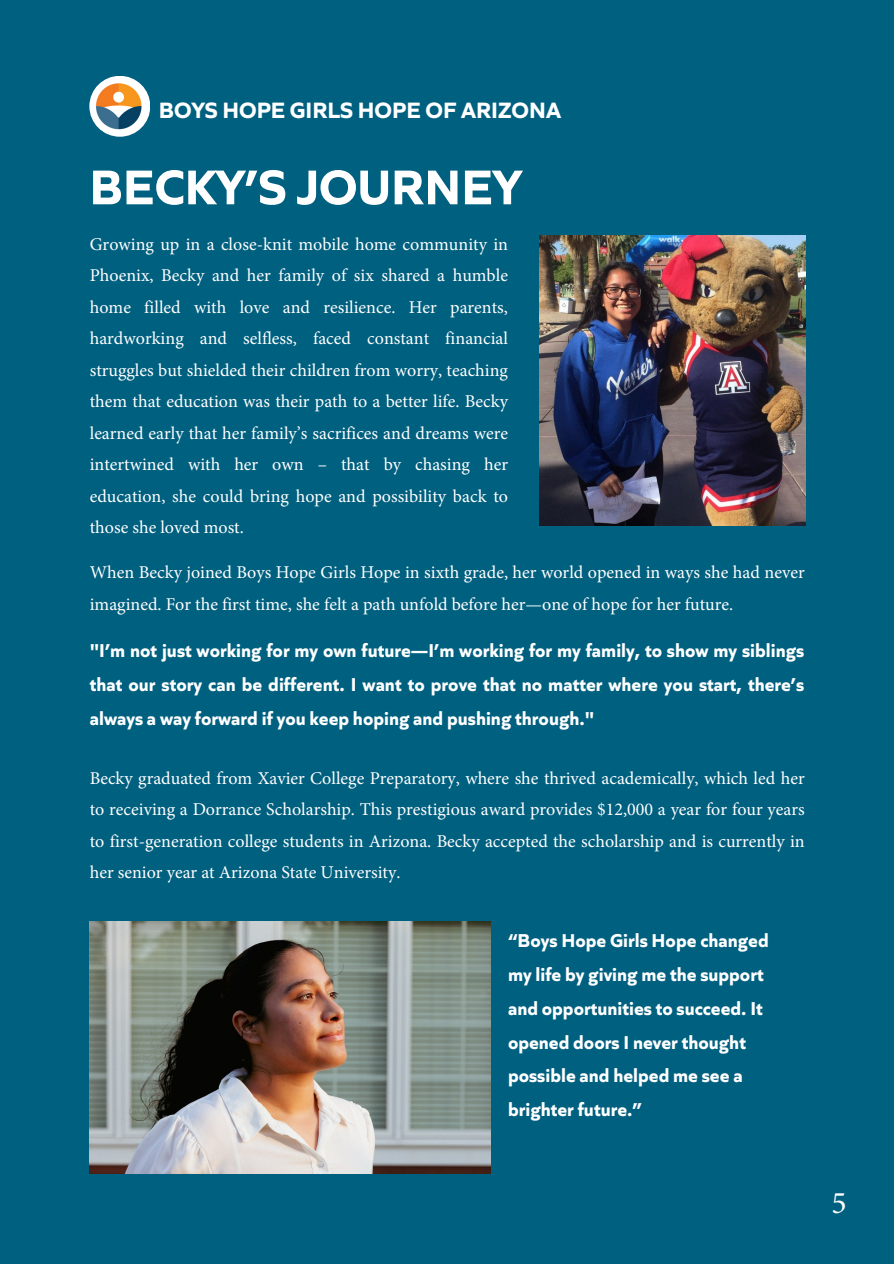
<style>
.page{position:relative;width:894px;height:1264px;background:#fff}
.page>*{position:absolute;margin:0;border:0;box-sizing:border-box;transform-origin:0 0}
.t1{font:700 51px "Quiet Sans";color:#fff}
.t2{font:31.5px "Minion Pro";color:#fff}
.t3{font:700 23.25px "Quiet Sans";color:#fff}
.t4{font:700 19.5px/33.8px "Quiet Sans";color:#fff;text-align:justify}
.t5{font:18px/31.5px "Minion Pro";color:#fff;text-align:justify}
</style>
<div class="page">
<div style="left:0;top:0;width:893px;height:1263px;background:#006080"></div>
<svg style="left:89px;top:76px;width:61px;height:61px"></svg>
<img style="left:92px;top:80px;width:56px;height:52px">
<img style="left:90px;top:921px;width:400px;height:252px">
<img style="left:539px;top:236px;width:265px;height:289px">
<p class="t3" style="left:159px;top:96px;width:403px">BOYS HOPE GIRLS HOPE OF ARIZONA</p>
<h1 class="t1" style="left:89px;top:155px;width:433px">BECKY’S JOURNEY</h1>
<p class="t5" style="left:90px;top:230px;width:419px">Growing up in a close-knit mobile home community in Phoenix, Becky and her family of six shared a humble home filled with love and resilience. Her parents, hardworking and selfless, faced constant financial struggles but shielded their children from worry, teaching them that education was their path to a better life. Becky learned early that her family’s sacrifices and dreams were intertwined with her own – that by chasing her education, she could bring hope and possibility back to those she loved most.</p>
<p class="t5" style="left:90px;top:558px;width:716px">When Becky joined Boys Hope Girls Hope in sixth grade, her world opened in ways she had never imagined. For the first time, she felt a path unfold before her—one of hope for her future.</p>
<p class="t4" style="left:90px;top:633px;width:715px">"I’m not just working for my own future—I’m working for my family, to show my siblings that our story can be different. I want to prove that no matter where you start, there’s always a way forward if you keep hoping and pushing through."</p>
<h3 class="t5" style="left:90px;top:764px;width:716px">Becky graduated from Xavier College Preparatory, where she thrived academically, which led her to receiving a Dorrance Scholarship. This prestigious award provides $12,000 a year for four years to first-generation college students in Arizona. Becky accepted the scholarship and is currently in her senior year at Arizona State University.</h3>
<p class="t4" style="left:508px;top:923px;width:262px;text-align:left">“Boys Hope Girls Hope changed my life by giving me the support and opportunities to succeed. It opened doors I never thought possible and helped me see a brighter future.”</p>
<h2 class="t2" style="left:831px;top:1189px;width:17px">5</h2>
</div>
